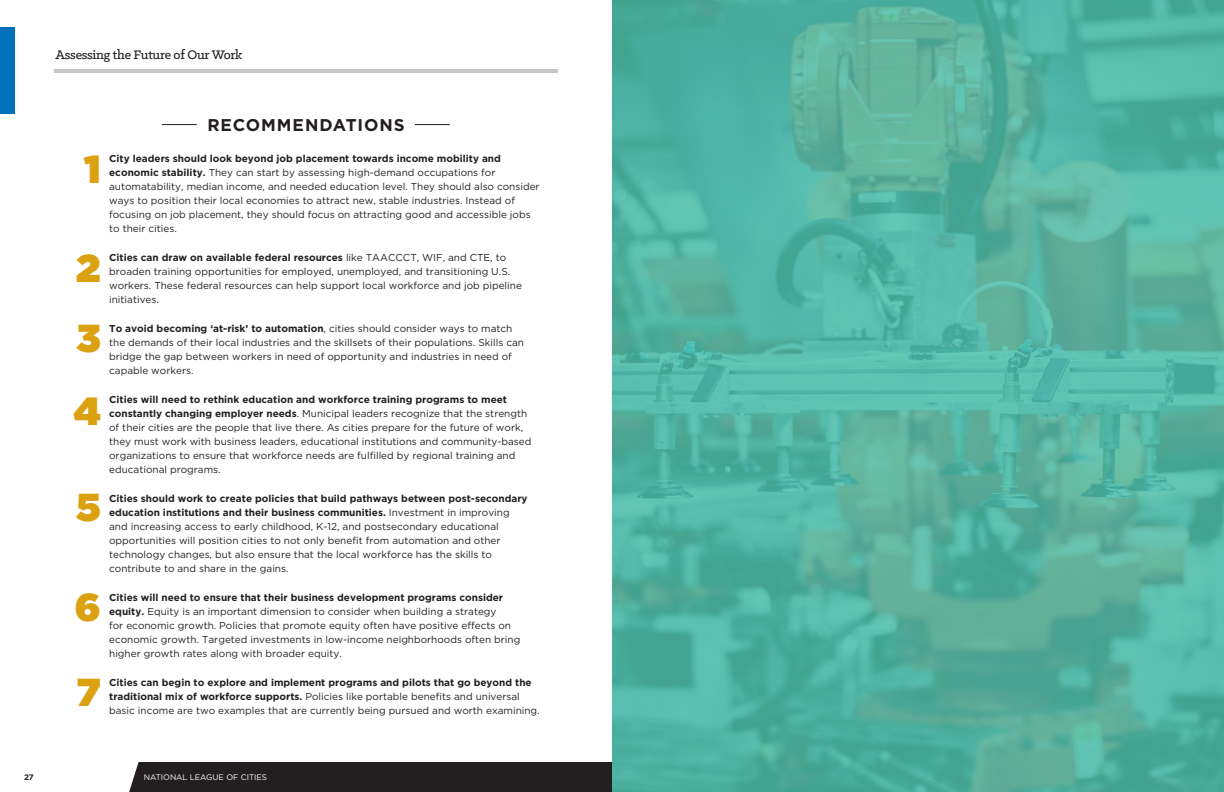
<style>
.page{position:relative;width:1224px;height:792px;background:#fff}
.page>*{position:absolute;margin:0;border:0;box-sizing:border-box;transform-origin:0 0}
.t1{font:900 39px/71.5px "Gotham";color:#dba111;text-align:justify}
.t2{font:700 17px "Gotham";letter-spacing:.055em;color:#231f20}
.t3{font:500 14px "Klinic Slab";letter-spacing:-.02em;color:#231f20}
.t4{font:10px/14px "Gotham";color:#231f20}
.t5{font:8px "Gotham";color:#fff}
.t6{font:700 8px "Gotham";color:#231f20}
.s1{font-weight:700}
</style>
<div class="page">
<div style="left:129px;top:762px;width:483px;height:30px;background:#231f20"></div>
<div style="left:0;top:28px;width:15px;height:86px;background:#0070ba"></div>
<hr style="left:54px;top:69px;width:504px;height:4px;background:#c4c6c8">
<svg style="left:612px;top:0;width:612px;height:792px;background:#54b2a0"></svg>
<hr style="left:162px;top:124px;width:35px;height:1px;background:#231f20">
<hr style="left:415px;top:124px;width:35px;height:1px;background:#231f20">
<h3 class="t3" style="left:56px;top:46px;width:188px">Assessing the Future of Our Work</h3>
<h2 class="t2" style="left:207px;top:114px;width:199px">RECOMMENDATIONS</h2>
<h1 class="t1" style="left:84px;top:133px;width:18px">1</h1>
<h1 class="t1" style="left:74px;top:232px;width:28px">2<br>3<br>4</h1>
<h1 class="t1" style="left:76px;top:471px;width:26px">5</h1>
<h1 class="t1" style="left:75px;top:564px;width:27px;line-height:85px">6<br>7</h1>
<p class="t4" style="left:109px;top:151px;width:432px"><span class="s1">City leaders should look beyond job placement towards income mobility and economic stability.</span> They can start by assessing high-demand occupations for automatability, median income, and needed education level. They should also consider ways to position their local economies to attract new, stable industries. Instead of focusing on job placement, they should focus on attracting good and accessible jobs to their cities.</p>
<p class="t4" style="left:109px;top:250px;width:414px"><span class="s1">Cities can draw on available federal resources</span> like TAACCCT, WIF, and CTE, to broaden training opportunities for employed, unemployed, and transitioning U.S. workers. These federal resources can help support local workforce and job pipeline initiatives.</p>
<p class="t4" style="left:109px;top:321px;width:416px"><span class="s1">To avoid becoming ‘at-risk’ to automation</span>, cities should consider ways to match the demands of their local industries and the skillsets of their populations. Skills can bridge the gap between workers in need of opportunity and industries in need of capable workers.</p>
<p class="t4" style="left:109px;top:392px;width:424px"><span class="s1">Cities will need to rethink education and workforce training programs to meet constantly changing employer needs</span>. Municipal leaders recognize that the strength of their cities are the people that live there. As cities prepare for the future of work, they must work with business leaders, educational institutions and community-based organizations to ensure that workforce needs are fulfilled by regional training and educational programs.</p>
<p class="t4" style="left:109px;top:491px;width:420px"><span class="s1">Cities should work to create policies that build pathways between post-secondary education institutions and their business communities.</span> Investment in improving and increasing access to early childhood, K-12, and postsecondary educational opportunities will position cities to not only benefit from automation and other technology changes, but also ensure that the local workforce has the skills to contribute to and share in the gains.</p>
<p class="t4" style="left:109px;top:590px;width:413px"><span class="s1">Cities will need to ensure that their business development programs consider equity.</span> Equity is an important dimension to consider when building a strategy<br>for economic growth. Policies that promote equity often have positive effects on economic growth. Targeted investments in low-income neighborhoods often bring higher growth rates along with broader equity.</p>
<p class="t4" style="left:109px;top:675px;width:432px"><span class="s1">Cities can begin to explore and implement programs and pilots that go beyond the traditional mix of workforce supports.</span> Policies like portable benefits and universal basic income are two examples that are currently being pursued and worth examining.</p>
<p class="t6" style="left:24px;top:772px;width:11px">27</p>
<p class="t5" style="left:144px;top:772px;width:125px">NATIONAL LEAGUE OF CITIES</p>
</div>
